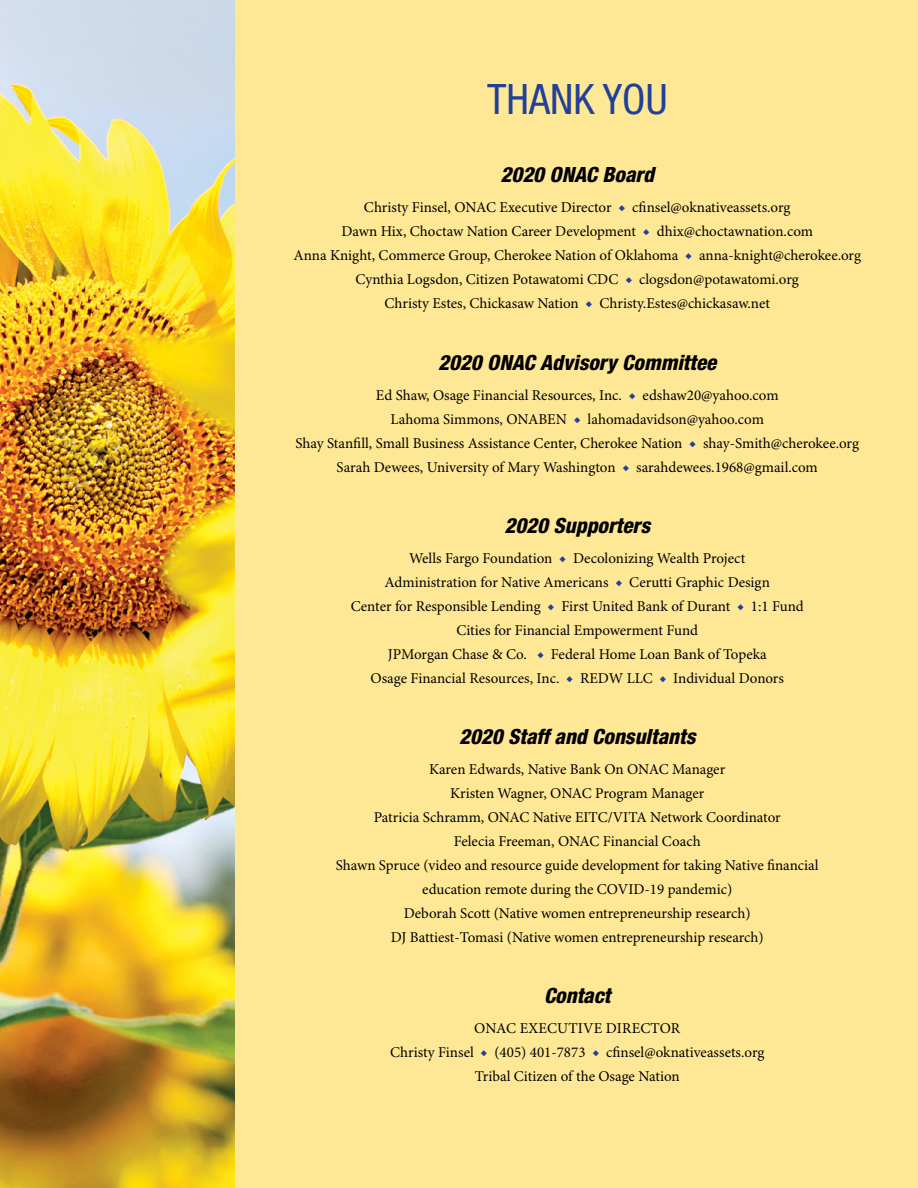
<style>
.page{position:relative;width:918px;height:1188px;background:#fff}
.page>*{position:absolute;margin:0;border:0;box-sizing:border-box;transform-origin:0 0}
.t1{font:condensed 42px "Helvetica Neue";color:#21409a}
.t2{font:italic 800 condensed 21px "Helvetica Neue";color:#000}
.t3{font:15px/24px "Minion Pro";letter-spacing:-.005em;color:#000;text-align:center}
.s1{color:#21409a}
</style>
<div class="page">
<img style="left:0;top:0;width:235px;height:1188px">
<div style="left:235px;top:0;width:683px;height:1188px;background:#ffe895"></div>
<h1 class="t1" style="left:487px;top:75px;width:182px">THANK YOU</h1>
<h2 class="t2" style="left:500px;top:162px;width:155px">2020 ONAC Board</h2>
<p class="t3" style="left:293px;top:196px;width:569px">Christy Finsel, ONAC Executive Director <span class="s1">◆</span> cfinsel@oknativeassets.org<br>Dawn Hix, Choctaw Nation Career Development <span class="s1">◆</span> dhix@choctawnation.com<br>Anna Knight, Commerce Group, Cherokee Nation of Oklahoma <span class="s1">◆</span> anna-knight@cherokee.org Cynthia Logsdon, Citizen Potawatomi CDC <span class="s1">◆</span> clogsdon@potawatomi.org<br>Christy Estes, Chickasaw Nation <span class="s1">◆</span> Christy.Estes@chickasaw.net</p>
<h2 class="t2" style="left:438px;top:349px;width:280px">2020 ONAC Advisory Committee</h2>
<p class="t3" style="left:295px;top:384px;width:565px">Ed Shaw, Osage Financial Resources, Inc. <span class="s1">◆</span> edshaw20@yahoo.com<br>Lahoma Simmons, ONABEN <span class="s1">◆</span> lahomadavidson@yahoo.com<br>Shay Stanfill, Small Business Assistance Center, Cherokee Nation <span class="s1">◆</span> shay-Smith@cherokee.org Sarah Dewees, University of Mary Washington <span class="s1">◆</span> sarahdewees.1968@gmail.com</p>
<h2 class="t2" style="left:504px;top:512px;width:147px">2020 Supporters</h2>
<p class="t3" style="left:351px;top:547px;width:455px">Wells Fargo Foundation <span class="s1">◆</span> Decolonizing Wealth Project<br>Administration for Native Americans <span class="s1">◆</span> Cerutti Graphic Design<br>Center for Responsible Lending <span class="s1">◆</span> First United Bank of Durant <span class="s1">◆</span> 1:1 Fund Cities for Financial Empowerment Fund<br>JPMorgan Chase &amp; Co. <span class="s1">◆</span> Federal Home Loan Bank of Topeka<br>Osage Financial Resources, Inc. <span class="s1">◆</span> REDW LLC <span class="s1">◆</span> Individual Donors</p>
<h2 class="t2" style="left:459px;top:724px;width:238px">2020 Staff and Consultants</h2>
<p class="t3" style="left:336px;top:758px;width:485px">Karen Edwards, Native Bank On ONAC Manager<br>Kristen Wagner, ONAC Program Manager<br>Patricia Schramm, ONAC Native EITC/VITA Network Coordinator<br>Felecia Freeman, ONAC Financial Coach<br>Shawn Spruce (video and resource guide development for taking Native financial education remote during the COVID-19 pandemic)<br>Deborah Scott (Native women entrepreneurship research)<br>DJ Battiest-Tomasi (Native women entrepreneurship research)</p>
<h2 class="t2" style="left:544px;top:983px;width:68px">Contact</h2>
<p class="t3" style="left:390px;top:1017px;width:376px">ONAC EXECUTIVE DIRECTOR<br>Christy Finsel <span class="s1">◆</span> (405) 401-7873 <span class="s1">◆</span> cfinsel@oknativeassets.org<br>Tribal Citizen of the Osage Nation</p>
</div>
